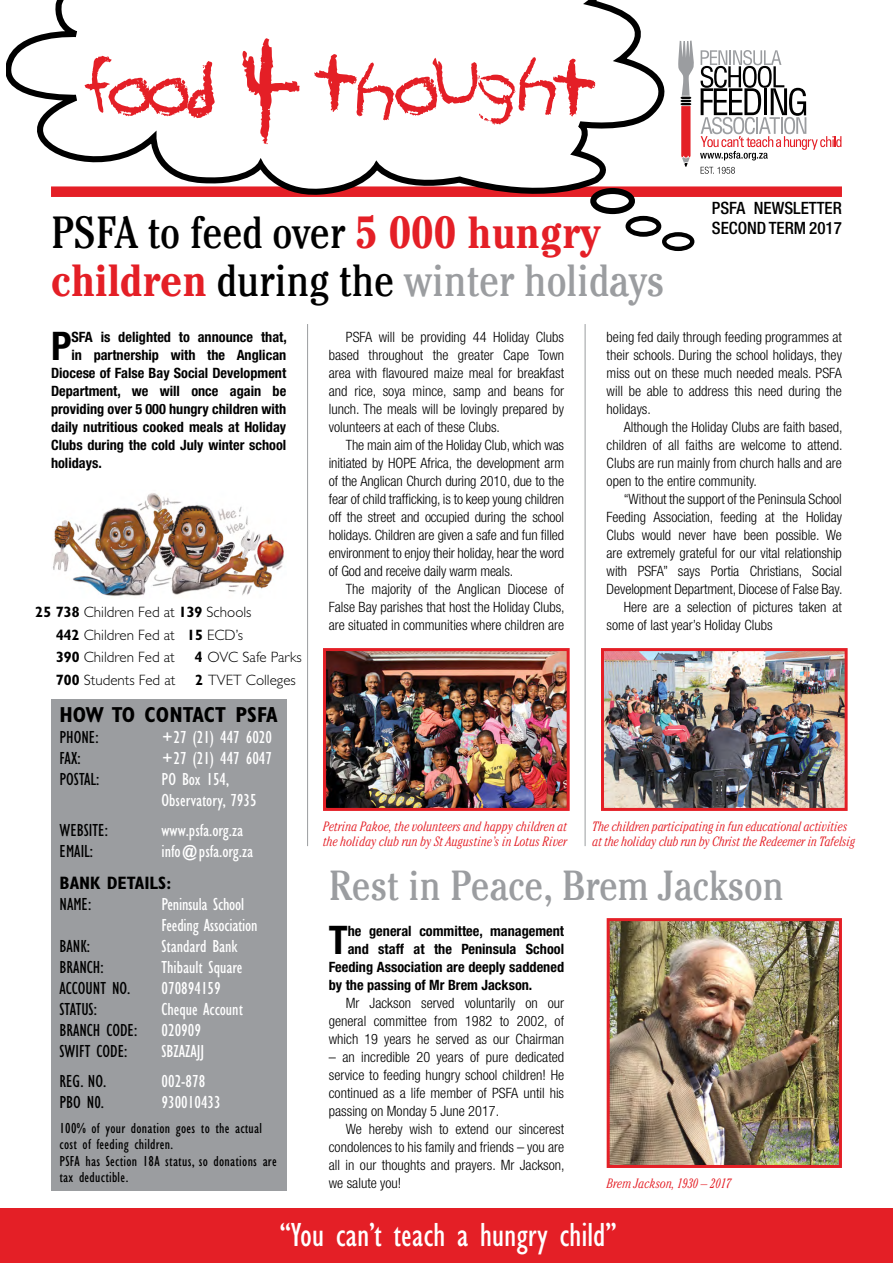
<style>
.page{position:relative;width:893px;height:1263px;background:#fff}
.page>*{position:absolute;margin:0;border:0;box-sizing:border-box;transform-origin:0 0}
.t1{font:condensed 45px/48px "Cheltenham Std";color:#000}
.t2{font:condensed 42px "Cheltenham Std";color:#9b9da0}
.t3{font:700 condensed 39.45px "Helvetica Neue LT Std";color:#000}
.t4{font:condensed 34.5px "Gill Sans Std";color:#fff}
.t5{font:700 condensed 21.75px "Gill Sans Std";color:#000}
.t6{font:condensed 18px/21px "Gill Sans Std";color:#fff}
.t7{font:condensed 18px "Gill Sans Std";color:#000}
.t8{font:700 condensed 18px "Gill Sans Std";color:#000}
.t9{font:500 condensed 16.95px/19.8px "Helvetica Neue LT Std";color:#000}
.t10{font:300 15px/22.5px "Gill Sans Std";color:#000}
.t11{font:condensed 15px/16.5px "Gill Sans Std";letter-spacing:.02em;color:#000}
.t12{font:300 condensed 14.25px/18px "Helvetica Neue LT Std";color:#000;text-align:justify}
.t13{font:700 condensed 14.25px "Helvetica Neue LT Std";color:#000}
.t14{font:italic 300 condensed 13.5px/15px "Cheltenham Std";color:#e41f26}
.s1{font-weight:700;color:#e41f26}
.s2{color:#9b9da0}
.s3{font-weight:700;font-stretch:condensed}
</style>
<div class="page">
<div style="left:51px;top:186px;width:791px;height:11px;background:#e41f26"></div>
<div style="left:0;top:1208px;width:893px;height:55px;background:#e41f26"></div>
<svg style="left:6px;top:0;width:671px;height:198px"></svg>
<svg style="left:595px;top:192px;width:39px;height:20px"></svg>
<div style="left:590px;top:188px;width:45px;height:26px;border:6px solid #000;border-radius:50%"></div>
<div style="left:625px;top:216px;width:36px;height:21px;border:5px solid #000;border-radius:50%"></div>
<div style="left:662px;top:232px;width:32px;height:19px;border:4px solid #000;border-radius:50%"></div>
<svg style="left:678px;top:41px;width:16px;height:126px"></svg>
<svg style="left:701px;top:167px;width:34px;height:7px"></svg>
<svg style="left:700px;top:50px;width:141px;height:110px"></svg>
<svg style="left:314px;top:54px;width:282px;height:70px"></svg>
<svg style="left:85px;top:56px;width:130px;height:62px"></svg>
<svg style="left:242px;top:38px;width:58px;height:106px"></svg>
<hr style="left:0;top:634px;width:1px;height:106px;background:#e41f26">
<hr style="left:307px;top:324px;width:1px;height:522px;background:#9b9da0">
<hr style="left:585px;top:324px;width:1px;height:522px;background:#9b9da0">
<img style="left:327px;top:652px;width:239px;height:155px">
<div style="left:323px;top:648px;width:247px;height:163px;border:3px solid #e41f26"></div>
<img style="left:605px;top:652px;width:239px;height:155px">
<div style="left:601px;top:648px;width:247px;height:163px;border:3px solid #e41f26"></div>
<div style="left:51px;top:699px;width:235px;height:492px;background:#9b9da0"></div>
<img style="left:53px;top:493px;width:231px;height:104px">
<img style="left:611px;top:922px;width:227px;height:242px">
<div style="left:607px;top:918px;width:235px;height:250px;border:3px solid #e41f26"></div>
<p class="t9" style="left:712px;top:198px;width:132px">PSFA NEWSLETTER<br>SECOND TERM 2017</p>
<h1 class="t1" style="left:51px;top:208px;width:615px">PSFA to feed over <span class="s1">5 000 hungry children</span> during the <span class="s2">winter holidays</span></h1>
<h3 class="t3" style="left:51px;top:322px;width:22px">P</h3>
<p class="t13" style="left:72px;top:328px;width:217px">SFA is delighted to announce that,</p>
<p class="t12" style="left:329px;top:328px;width:237px;text-indent:17px">PSFA will be providing 44 Holiday Clubs based throughout the greater Cape Town area with flavoured maize meal for breakfast and rice, soya mince, samp and beans for lunch. The meals will be lovingly prepared by volunteers at each of these Clubs.</p>
<p class="t12" style="left:329px;top:436px;width:237px;text-indent:17px">The main aim of the Holiday Club, which was initiated by HOPE Africa, the development arm of the Anglican Church during 2010, due to the fear of child trafficking, is to keep young children off the street and occupied during the school holidays. Children are given a safe and fun filled environment to enjoy their holiday, hear the word of God and receive daily warm meals.</p>
<p class="t12" style="left:329px;top:580px;width:237px;text-indent:17px">The majority of the Anglican Diocese of False Bay parishes that host the Holiday Clubs, are situated in communities where children are</p>
<p class="t12" style="left:607px;top:328px;width:237px">being fed daily through feeding programmes at their schools. During the school holidays, they miss out on these much needed meals. PSFA will be able to address this need during the holidays.</p>
<p class="t12" style="left:607px;top:418px;width:237px;text-indent:17px">Although the Holiday Clubs are faith based, children of all faiths are welcome to attend.<br>Clubs are run mainly from church halls and are open to the entire community.</p>
<p class="t12" style="left:624px;top:490px;width:220px">“Without the support of the Peninsula School</p>
<p class="t12" style="left:607px;top:508px;width:237px">Feeding Association, feeding at the Holiday</p>
<p class="t12" style="left:607px;top:526px;width:237px">Clubs would never have been possible. We</p>
<p class="t12" style="left:607px;top:544px;width:237px">are extremely grateful for our vital relationship</p>
<p class="t12" style="left:607px;top:562px;width:237px">with PSFA” says Portia Christians, Social</p>
<p class="t12" style="left:607px;top:580px;width:237px">Development Department, Diocese of False Bay.</p>
<p class="t12" style="left:624px;top:598px;width:220px">Here are a selection of pictures taken at</p>
<p class="t12" style="left:607px;top:616px;width:167px">some of last year’s Holiday Clubs</p>
<p class="t13" style="left:72px;top:346px;width:216px">in partnership with the Anglican</p>
<p class="t13" style="left:51px;top:364px;width:237px">Diocese of False Bay Social Development</p>
<p class="t13" style="left:51px;top:382px;width:237px">Department, we will once again be</p>
<p class="t13" style="left:51px;top:400px;width:237px">providing over 5 000 hungry children with</p>
<p class="t13" style="left:51px;top:418px;width:237px">daily nutritious cooked meals at Holiday</p>
<p class="t13" style="left:51px;top:436px;width:237px">Clubs during the cold July winter school</p>
<p class="t13" style="left:51px;top:454px;width:52px">holidays.</p>
<p class="t10" style="left:56px;top:601px;width:197px;text-indent:-21px"><span class="s3">25 738</span> Children Fed at <span class="s3">139</span> Schools<br><span class="s3">442</span> Children Fed at <span class="s3">15</span> ECD’s<br><span class="s3">390</span> Children Fed at</p>
<p class="t10" style="left:195px;top:646px;width:109px"><span class="s3">4</span> OVC Safe Parks</p>
<p class="t10" style="left:56px;top:668px;width:121px"><span class="s3">700</span> Students Fed at</p>
<p class="t10" style="left:195px;top:668px;width:102px"><span class="s3">2</span> TVET Colleges</p>
<h3 class="t5" style="left:60px;top:702px;width:220px">HOW TO CONTACT PSFA</h3>
<p class="t7" style="left:60px;top:727px;width:41px">PHONE:</p>
<p class="t6" style="left:162px;top:727px;width:112px">+27 (21) 447 6020</p>
<p class="t7" style="left:60px;top:748px;width:23px">FAX:</p>
<p class="t6" style="left:162px;top:748px;width:112px">+27 (21) 447 6047</p>
<p class="t7" style="left:60px;top:769px;width:41px">POSTAL:</p>
<p class="t6" style="left:162px;top:769px;width:97px">PO Box 154,<br>Observatory, 7935</p>
<p class="t7" style="left:60px;top:820px;width:50px">WEBSITE:</p>
<p class="t6" style="left:162px;top:820px;width:83px">www.psfa.org.za</p>
<p class="t7" style="left:60px;top:841px;width:35px">EMAIL:</p>
<p class="t6" style="left:162px;top:841px;width:93px">info@psfa.org.za</p>
<p class="t8" style="left:60px;top:872px;width:113px">BANK DETAILS:</p>
<p class="t7" style="left:60px;top:894px;width:33px">NAME:</p>
<p class="t6" style="left:162px;top:894px;width:98px">Peninsula School<br>Feeding Association</p>
<p class="t7" style="left:60px;top:936px;width:32px">BANK:</p>
<p class="t6" style="left:162px;top:936px;width:78px">Standard Bank</p>
<p class="t7" style="left:60px;top:957px;width:46px">BRANCH:</p>
<p class="t6" style="left:162px;top:957px;width:82px">Thibault Square</p>
<p class="t7" style="left:60px;top:978px;width:72px">ACCOUNT NO.</p>
<p class="t6" style="left:162px;top:978px;width:61px">070894159</p>
<p class="t7" style="left:60px;top:999px;width:39px">STATUS:</p>
<p class="t6" style="left:162px;top:999px;width:83px">Cheque Account</p>
<p class="t7" style="left:60px;top:1020px;width:79px">BRANCH CODE:</p>
<p class="t6" style="left:162px;top:1020px;width:41px">020909</p>
<p class="t7" style="left:60px;top:1041px;width:69px">SWIFT CODE:</p>
<p class="t6" style="left:162px;top:1041px;width:44px">SBZAZAJJ</p>
<p class="t7" style="left:60px;top:1071px;width:48px">REG. NO.</p>
<p class="t6" style="left:162px;top:1071px;width:45px">002-878</p>
<p class="t7" style="left:60px;top:1092px;width:46px">PBO N0.</p>
<p class="t6" style="left:162px;top:1092px;width:61px">930010433</p>
<p class="t11" style="left:60px;top:1120px;width:219px">100% of your donation goes to the actual cost of feeding children.<br>PSFA has Section 18A status, so donations are tax deductible.</p>
<p class="t14" style="left:323px;top:819px;width:246px">Petrina Pakoe, the volunteers and happy children at the holiday club run by St Augustine’s in Lotus River</p>
<p class="t14" style="left:592px;top:819px;width:264px">The children participating in fun educational activities at the holiday club run by Christ the Redeemer in Tafelsig</p>
<h2 class="t2" style="left:329px;top:861px;width:456px">Rest in Peace, Brem Jackson</h2>
<h3 class="t3" style="left:329px;top:916px;width:20px">T</h3>
<p class="t13" style="left:348px;top:922px;width:218px">he general committee, management</p>
<p class="t13" style="left:348px;top:940px;width:218px">and staff at the Peninsula School</p>
<p class="t13" style="left:329px;top:958px;width:237px">Feeding Association are deeply saddened</p>
<p class="t13" style="left:329px;top:976px;width:205px">by the passing of Mr Brem Jackson.</p>
<p class="t12" style="left:329px;top:994px;width:237px;text-indent:17px">Mr Jackson served voluntarily on our general committee from 1982 to 2002, of which 19 years he served as our Chairman</p>
<p class="t12" style="left:329px;top:1048px;width:237px">– an incredible 20 years of pure dedicated service to feeding hungry school children! He continued as a life member of PSFA until his passing on Monday 5 June 2017.</p>
<p class="t12" style="left:329px;top:1120px;width:237px;text-indent:17px">We hereby wish to extend our sincerest condolences to his family and friends – you are all in our thoughts and prayers. Mr Jackson, we salute you!</p>
<p class="t14" style="left:607px;top:1176px;width:126px">Brem Jackson, 1930 – 2017</p>
<h3 class="t4" style="left:280px;top:1216px;width:338px">“You can’t teach a hungry child”</h3>
</div>
